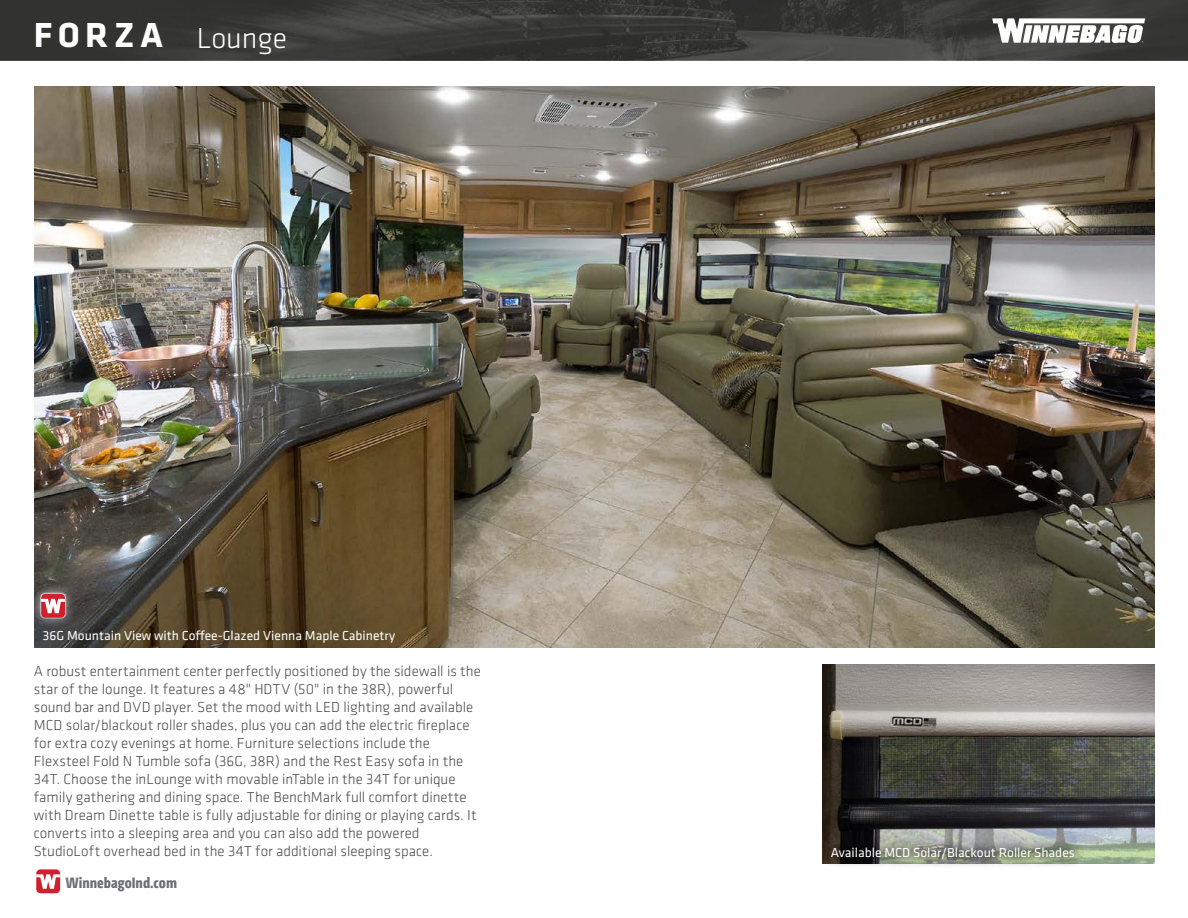
<style>
.page{position:relative;width:1188px;height:918px;background:#fff}
.page>*{position:absolute;margin:0;border:0;box-sizing:border-box;transform-origin:0 0}
.t1{font:300 30px "Klavika";color:#fff}
.t2{font:300 15px/18px "Klavika";letter-spacing:.005em;color:#4d4d4f}
.t3{font:800 15px "Camingo Dos Pro Cd";color:#6a7076}
.t4{font:13.5px "Klavika Basic";color:#fff}
.s1{font-weight:700;font-size:36px}
</style>
<div class="page">
<svg style="left:36px;top:873px;width:25px;height:21px"></svg>
<div style="left:36px;top:869px;width:24px;height:24px;background:#d0202e;border-radius:4px"></div>
<svg style="left:36px;top:874px;width:24px;height:15px"></svg>
<svg style="left:0;top:0;width:1188px;height:60px;background:#393a37"></svg>
<svg style="left:992px;top:18px;width:153px;height:25px"></svg>
<img style="left:34px;top:86px;width:1120px;height:561px">
<div style="left:29px;top:582px;width:48px;height:48px;background:#fff;opacity:.75"></div>
<svg style="left:40px;top:593px;width:26px;height:26px"></svg>
<svg style="left:41px;top:594px;width:24px;height:24px"></svg>
<svg style="left:41px;top:599px;width:24px;height:14px"></svg>
<img style="left:822px;top:665px;width:332px;height:199px">
<div style="left:820px;top:836px;width:266px;height:34px;background:#000;opacity:.75"></div>
<h1 class="t1" style="left:34px;top:20px;width:255px"><span class="s1">FORZA</span> Lounge</h1>
<p class="t4" style="left:43px;top:627px;width:354px">36G Mountain View with Coffee-Glazed Vienna Maple Cabinetry</p>
<p class="t2" style="left:34px;top:662px;width:449px">A robust entertainment center perfectly positioned by the sidewall is the star of the lounge. It features a 48" HDTV (50" in the 38R), powerful sound bar and DVD player. Set the mood with LED lighting and available MCD solar/blackout roller shades, plus you can add the electric fireplace for extra cozy evenings at home. Furniture selections include the Flexsteel Fold N Tumble sofa (36G, 38R) and the Rest Easy sofa in the 34T. Choose the inLounge with movable inTable in the 34T for unique family gathering and dining space. The BenchMark full comfort dinette with Dream Dinette table is fully adjustable for dining or playing cards. It converts into a sleeping area and you can also add the powered StudioLoft overhead bed in the 34T for additional sleeping space.</p>
<p class="t3" style="left:66px;top:873px;width:113px">WinnebagoInd.com</p>
<p class="t4" style="left:831px;top:844px;width:246px">Available MCD Solar/Blackout Roller Shades</p>
</div>
